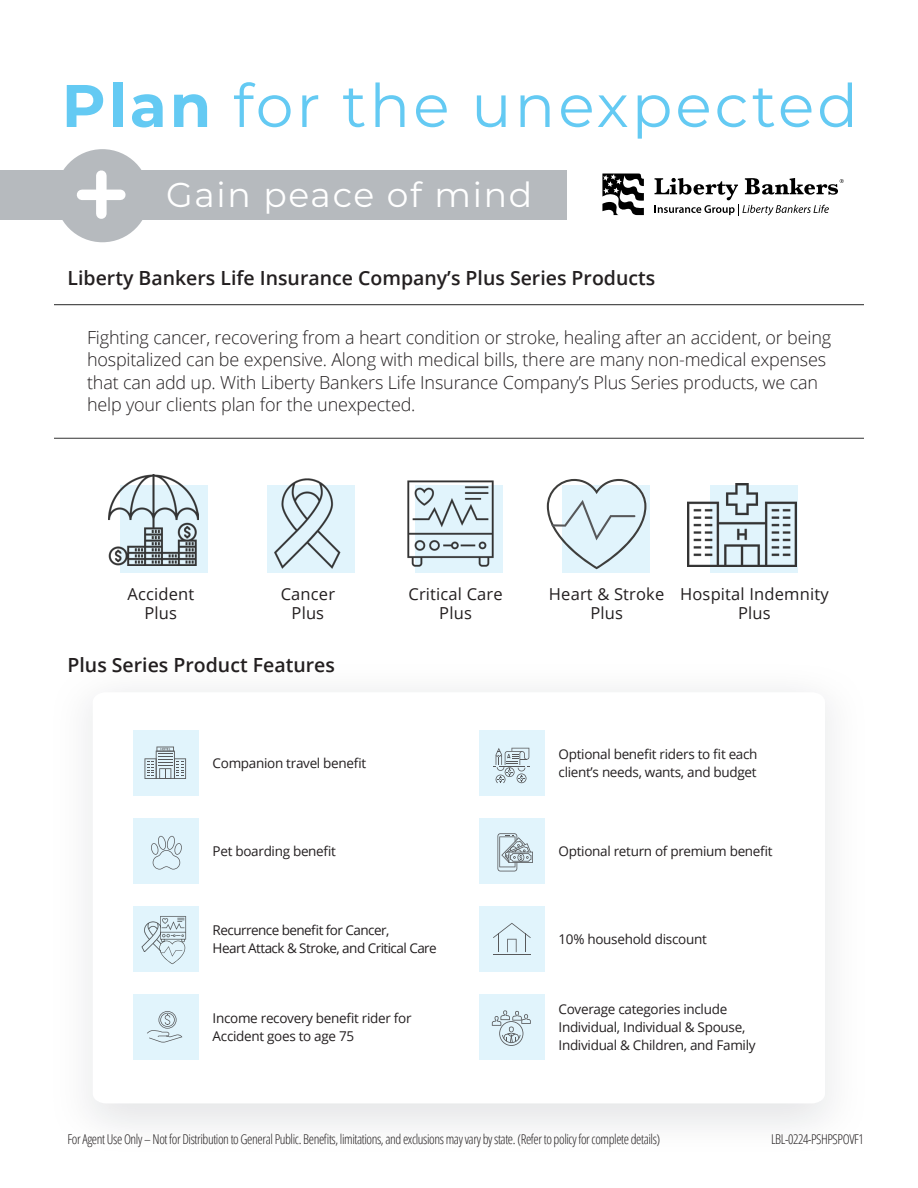
<style>
.page{position:relative;width:918px;height:1188px;background:#fff}
.page>*{position:absolute;margin:0;border:0;box-sizing:border-box;transform-origin:0 0}
.HEADLINE{font:60px "Montserrat";letter-spacing:.05em;color:#64caf3}
.HEADLINE-2{font:34.5px "Montserrat";letter-spacing:.05em;color:#fff}
.BODY{font:600 19.5px "Open Sans";color:#231f20}
.BODY-2{font:300 18px/22.5px "Open Sans";letter-spacing:-.01em;color:#231f20}
.SUBHEAD_L2{font:16.5px/19.5px "Open Sans";letter-spacing:.01em;color:#231f20;text-align:center}
.BODY-3{font:13.5px/18px "Open Sans";letter-spacing:-.02em;color:#231f20}
.DISCLAIMER{font:300 condensed 13.5px "Open Sans";letter-spacing:-.03em;color:#231f20}
.BODY-4{font:13.5px/18px "Open Sans";letter-spacing:-.04em;color:#231f20}
.s1{font-weight:700}
</style>
<div class="page">
<div style="left:133px;top:730px;width:66px;height:66px;background:#e1f4fc"></div>
<div style="left:133px;top:994px;width:66px;height:65px;background:#e1f4fc"></div>
<div style="left:479px;top:906px;width:66px;height:65px;background:#e1f4fc"></div>
<div style="left:133px;top:906px;width:66px;height:65px;background:#e1f4fc"></div>
<div style="left:479px;top:819px;width:66px;height:65px;background:#e1f4fc"></div>
<div style="left:133px;top:819px;width:66px;height:65px;background:#e1f4fc"></div>
<div style="left:479px;top:730px;width:66px;height:66px;background:#e1f4fc"></div>
<div style="left:479px;top:994px;width:65px;height:65px;background:#e1f4fc"></div>
<div style="left:0;top:170px;width:567px;height:50px;background:#b6babe"></div>
<div style="left:56px;top:149px;width:93px;height:93px;background:#b6babe;border-radius:50%"></div>
<div style="left:96px;top:176px;width:11px;height:38px;background:#fff"></div>
<div style="left:82px;top:190px;width:38px;height:10px;background:#fff"></div>
<hr style="left:54px;top:304px;width:810px;height:1px;background:#000">
<hr style="left:54px;top:438px;width:810px;height:1px;background:#000">
<div style="left:121px;top:485px;width:87px;height:88px;background:#e1f4fc"></div>
<img style="left:108px;top:474px;width:90px;height:91px">
<div style="left:267px;top:485px;width:88px;height:88px;background:#e1f4fc"></div>
<div style="left:711px;top:485px;width:87px;height:88px;background:linear-gradient(to right,#e1f4fc,#e1f4fc)"></div>
<img style="left:274px;top:478px;width:67px;height:91px">
<img style="left:141px;top:921px;width:19px;height:30px">
<div style="left:415px;top:485px;width:88px;height:87px;background:#e1f4fc"></div>
<img style="left:407px;top:480px;width:87px;height:87px">
<div style="left:562px;top:485px;width:88px;height:87px;background:#e1f4fc"></div>
<svg style="left:547px;top:479px;width:99px;height:90px"></svg>
<svg style="left:159px;top:941px;width:26px;height:23px"></svg>
<hr style="left:493px;top:954px;width:38px;height:1px;background:#57585a">
<svg style="left:493px;top:923px;width:38px;height:29px"></svg>
<svg style="left:151px;top:836px;width:31px;height:34px"></svg>
<svg style="left:492px;top:1010px;width:39px;height:36px"></svg>
<img style="left:160px;top:916px;width:27px;height:26px">
<svg style="left:497px;top:833px;width:36px;height:38px"></svg>
<svg style="left:493px;top:748px;width:37px;height:35px"></svg>
<svg style="left:147px;top:1011px;width:35px;height:32px"></svg>
<svg style="left:145px;top:747px;width:41px;height:32px"></svg>
<img style="left:688px;top:483px;width:109px;height:83px">
<svg style="left:602px;top:174px;width:42px;height:41px"></svg>
<svg style="left:655px;top:178px;width:189px;height:38px"></svg>
<p class="HEADLINE" style="left:62px;top:64px;width:798px"><span class="s1">Plan</span> for the unexpected</p>
<p class="HEADLINE-2" style="left:166px;top:171px;width:368px">Gain peace of mind</p>
<p class="BODY" style="left:68px;top:264px;width:589px">Liberty Bankers Life Insurance Company’s Plus Series Products</p>
<p class="BODY-2" style="left:87px;top:326px;width:746px">Fighting cancer, recovering from a heart condition or stroke, healing after an accident, or being hospitalized can be expensive. Along with medical bills, there are many non-medical expenses that can add up. With Liberty Bankers Life Insurance Company’s Plus Series products, we can help your clients plan for the unexpected.</p>
<p class="SUBHEAD_L2" style="left:408px;top:584px;width:96px">Critical Care<br>Plus</p>
<p class="SUBHEAD_L2" style="left:549px;top:583px;width:117px">Heart &amp; Stroke<br>Plus</p>
<p class="SUBHEAD_L2" style="left:127px;top:584px;width:68px">Accident<br>Plus</p>
<p class="SUBHEAD_L2" style="left:281px;top:584px;width:56px">Cancer<br>Plus</p>
<p class="SUBHEAD_L2" style="left:680px;top:584px;width:150px">Hospital Indemnity<br>Plus</p>
<p class="BODY" style="left:68px;top:651px;width:269px">Plus Series Product Features</p>
<p class="BODY-3" style="left:213px;top:754px;width:155px">Companion travel benefit</p>
<p class="BODY-3" style="left:559px;top:745px;width:201px">Optional benefit riders to fit each client’s needs, wants, and budget</p>
<p class="BODY-3" style="left:213px;top:842px;width:125px">Pet boarding benefit</p>
<p class="BODY-3" style="left:559px;top:842px;width:216px">Optional return of premium benefit</p>
<p class="BODY-4" style="left:213px;top:921px;width:226px">Recurrence benefit for Cancer,<br>Heart Attack &amp; Stroke, and Critical Care</p>
<p class="BODY-3" style="left:559px;top:930px;width:150px">10% household discount</p>
<p class="BODY-3" style="left:213px;top:1009px;width:200px">Income recovery benefit rider for<br>Accident goes to age 75</p>
<p class="BODY-3" style="left:559px;top:1000px;width:199px">Coverage categories include<br>Individual, Individual &amp; Spouse,<br>Individual &amp; Children, and Family</p>
<p class="DISCLAIMER" style="left:68px;top:1130px;width:594px">For Agent Use Only – Not for Distribution to General Public. Benefits, limitations, and exclusions may vary by state. (Refer to policy for complete details)</p>
<p class="DISCLAIMER" style="left:771px;top:1130px;width:94px">LBL-0224-PSHPSPOVF1</p>
</div>
